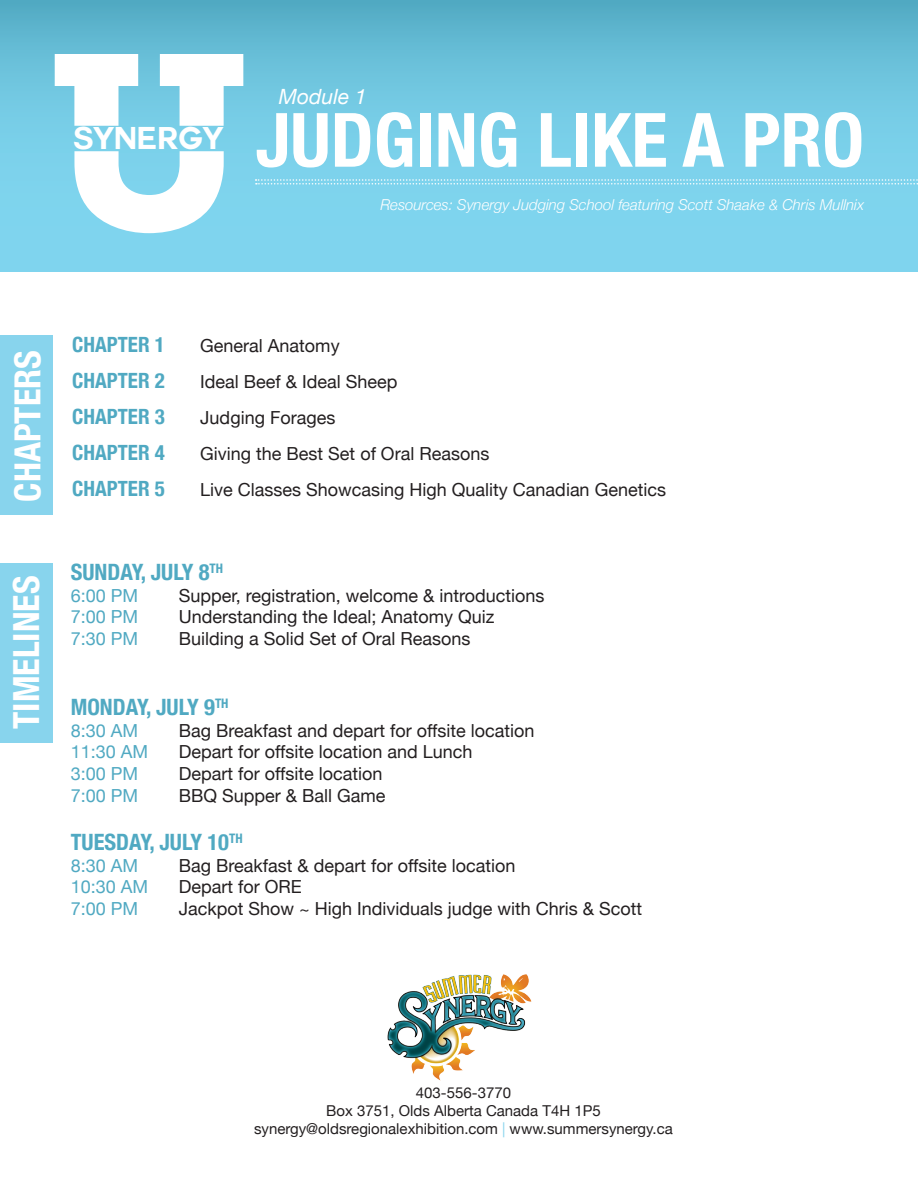
<style>
.page{position:relative;width:918px;height:1188px;background:#fff}
.page>*{position:absolute;margin:0;border:0;box-sizing:border-box;transform-origin:0 0}
.t1{font:700 condensed 75px "Helvetica Neue";color:#fff}
.t2{font:700 condensed 36px "Helvetica Neue";color:#fff}
.t3{font:700 30.75px "Couture";color:#fff}
.t4{font:700 condensed 22.5px "Helvetica Neue";color:#50a9c2}
.t5{font:700 condensed 21px "Helvetica Neue";color:#50a9c2}
.t6{font:italic 21px "Helvetica Neue";color:#fff}
.t7{font:18px "Helvetica Neue";color:#231f20}
.t8{font:18px "Helvetica Neue";color:#50a9c2}
.t9{font:15px "Helvetica Neue";color:#231f20}
.t10{font:italic 300 15px "Helvetica Neue";color:#fff}
.s1{color:#88d4ed}
</style>
<div class="page">
<div style="left:0;top:0;width:918px;height:272px;background:linear-gradient(to bottom,#5eb6cf,#88ddf7)"></div>
<img style="left:387px;top:974px;width:145px;height:107px">
<div style="left:0;top:335px;width:52px;height:180px;background:#88d4ed"></div>
<div style="left:0;top:563px;width:52px;height:179px;background:#88d4ed"></div>
<svg style="left:55px;top:54px;width:83px;height:72px"></svg>
<svg style="left:160px;top:54px;width:83px;height:72px"></svg>
<svg style="left:74px;top:151px;width:150px;height:82px"></svg>
<svg style="left:256px;top:179px;width:662px;height:6px;background:#94daef"></svg>
<p class="t3" style="left:74px;top:124px;width:151px">SYNERGY</p>
<p class="t6" style="left:279px;top:81px;width:89px">Module 1</p>
<p class="t1" style="left:256px;top:78px;width:610px">JUDGING LIKE A PRO</p>
<p class="t10" style="left:381px;top:193px;width:485px">Resources: Synergy Judging School featuring Scott Shaake &amp; Chris Mullnix</p>
<p class="t2" style="left:-2px;top:502px;width:153px;rotate:-90deg">CHAPTERS</p>
<p class="t2" style="left:-4px;top:729px;width:155px;rotate:-90deg">TIMELINES</p>
<p class="t5" style="left:72px;top:327px;width:94px">CHAPTER 1</p>
<p class="t7" style="left:200px;top:333px;width:141px">General Anatomy</p>
<p class="t5" style="left:72px;top:363px;width:94px">CHAPTER 2</p>
<p class="t7" style="left:200px;top:369px;width:199px">Ideal Beef &amp; Ideal Sheep</p>
<p class="t5" style="left:72px;top:399px;width:94px">CHAPTER 3</p>
<p class="t7" style="left:200px;top:405px;width:137px">Judging Forages</p>
<p class="t5" style="left:72px;top:435px;width:94px">CHAPTER 4</p>
<p class="t7" style="left:200px;top:441px;width:291px">Giving the Best Set of Oral Reasons</p>
<p class="t5" style="left:72px;top:471px;width:94px">CHAPTER 5</p>
<p class="t7" style="left:200px;top:477px;width:467px">Live Classes Showcasing High Quality Canadian Genetics</p>
<p class="t4" style="left:71px;top:553px;width:154px">SUNDAY, JULY 8<sup>TH</sup></p>
<p class="t8" style="left:71px;top:582px;width:69px">6:00 PM</p>
<p class="t7" style="left:179px;top:582px;width:367px">Supper, registration, welcome &amp; introductions</p>
<p class="t8" style="left:71px;top:604px;width:69px">7:00 PM</p>
<p class="t7" style="left:179px;top:604px;width:317px">Understanding the Ideal; Anatomy Quiz</p>
<p class="t8" style="left:71px;top:626px;width:69px">7:30 PM</p>
<p class="t7" style="left:179px;top:626px;width:293px">Building a Solid Set of Oral Reasons</p>
<p class="t4" style="left:71px;top:688px;width:159px">MONDAY, JULY 9<sup>TH</sup></p>
<p class="t8" style="left:71px;top:717px;width:69px">8:30 AM</p>
<p class="t7" style="left:179px;top:717px;width:357px">Bag Breakfast and depart for offsite location</p>
<p class="t8" style="left:71px;top:739px;width:79px">11:30 AM</p>
<p class="t7" style="left:179px;top:739px;width:295px">Depart for offsite location and Lunch</p>
<p class="t8" style="left:71px;top:761px;width:69px">3:00 PM</p>
<p class="t7" style="left:179px;top:761px;width:205px">Depart for offsite location</p>
<p class="t8" style="left:71px;top:782px;width:69px">7:00 PM</p>
<p class="t7" style="left:179px;top:782px;width:208px">BBQ Supper &amp; Ball Game</p>
<p class="t4" style="left:71px;top:823px;width:173px">TUESDAY, JULY 10<sup>TH</sup></p>
<p class="t8" style="left:71px;top:852px;width:69px">8:30 AM</p>
<p class="t7" style="left:179px;top:852px;width:338px">Bag Breakfast &amp; depart for offsite location</p>
<p class="t8" style="left:71px;top:874px;width:79px">10:30 AM</p>
<p class="t7" style="left:179px;top:874px;width:125px">Depart for ORE</p>
<p class="t8" style="left:71px;top:896px;width:69px">7:00 PM</p>
<p class="t7" style="left:179px;top:896px;width:465px">Jackpot Show ~ High Individuals judge with Chris &amp; Scott</p>
<p class="t9" style="left:416px;top:1081px;width:97px">403-556-3770</p>
<p class="t9" style="left:326px;top:1099px;width:276px">Box 3751, Olds Alberta Canada T4H 1P5</p>
<p class="t9" style="left:254px;top:1117px;width:420px">synergy@oldsregionalexhibition.com <span class="s1">|</span> www.summersynergy.ca</p>
</div>
